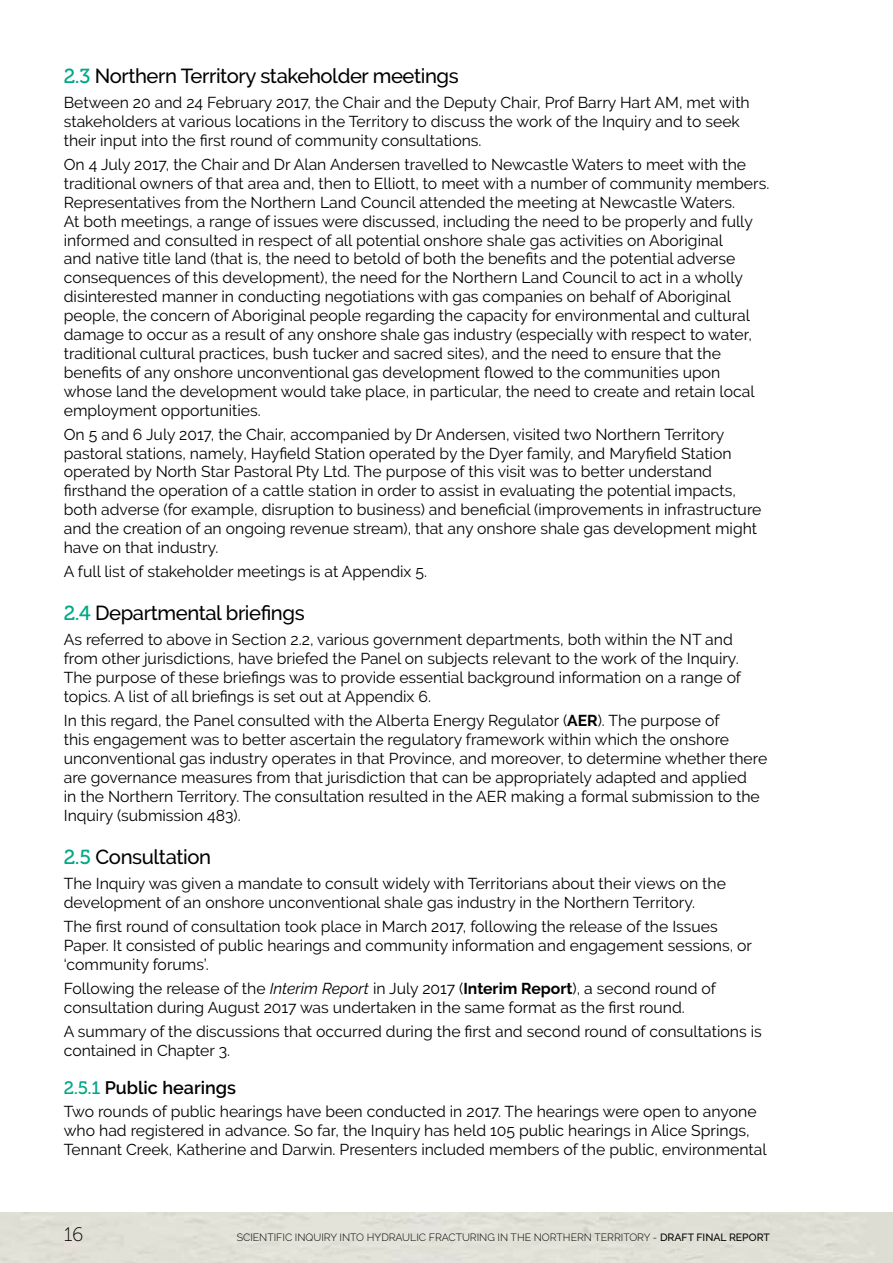
<style>
.page{position:relative;width:893px;height:1263px;background:#fff}
.page>*{position:absolute;margin:0;border:0;box-sizing:border-box;transform-origin:0 0}
.t1{font:500 20.25px "Raleway";letter-spacing:-.02em;color:#000}
.t2{font:19.5px "Museo 100";color:#000}
.t3{font:600 18px "Raleway";color:#000}
.t4{font:15.75px/18.9px "Raleway";color:#000}
.t5{font:300 10.5px "Raleway";color:#000}
.s1{font-family:"Museo 500";font-weight:400;color:#00a886}
.s2{font-weight:700}
.s3{font-style:italic}
.s4{font-weight:500}
</style>
<div class="page">
<div style="left:0;top:1213px;width:893px;height:50px;background:#e0e0d6"></div>
<p class="t1" style="left:64px;top:64px;width:397px"><span class="s1">2.3</span> Northern Territory stakeholder meetings</p>
<p class="t4" style="left:64px;top:93px;width:687px">Between 20 and 24 February 2017, the Chair and the Deputy Chair, Prof Barry Hart AM, met with stakeholders at various locations in the Territory to discuss the work of the Inquiry and to seek their input into the first round of community consultations.</p>
<p class="t4" style="left:64px;top:155px;width:707px">On 4 July 2017, the Chair and Dr Alan Andersen travelled to Newcastle Waters to meet with the traditional owners of that area and, then to Elliott, to meet with a number of community members.<br>Representatives from the Northern Land Council attended the meeting at Newcastle Waters.<br>At both meetings, a range of issues were discussed, including the need to be properly and fully informed and consulted in respect of all potential onshore shale gas activities on Aboriginal<br>and native title land (that is, the need to betold of both the benefits and the potential adverse consequences of this development), the need for the Northern Land Council to act in a wholly disinterested manner in conducting negotiations with gas companies on behalf of Aboriginal people, the concern of Aboriginal people regarding the capacity for environmental and cultural damage to occur as a result of any onshore shale gas industry (especially with respect to water, traditional cultural practices, bush tucker and sacred sites), and the need to ensure that the benefits of any onshore unconventional gas development flowed to the communities upon whose land the development would take place, in particular, the need to create and retain local employment opportunities.</p>
<p class="t4" style="left:64px;top:425px;width:699px">On 5 and 6 July 2017, the Chair, accompanied by Dr Andersen, visited two Northern Territory pastoral stations, namely, Hayfield Station operated by the Dyer family, and Maryfield Station operated by North Star Pastoral Pty Ltd. The purpose of this visit was to better understand firsthand the operation of a cattle station in order to assist in evaluating the potential impacts, both adverse (for example, disruption to business) and beneficial (improvements in infrastructure and the creation of an ongoing revenue stream), that any onshore shale gas development might have on that industry.</p>
<p class="t4" style="left:64px;top:562px;width:365px">A full list of stakeholder meetings is at Appendix 5.</p>
<p class="t1" style="left:64px;top:601px;width:242px"><span class="s1">2.4</span> Departmental briefings</p>
<p class="t4" style="left:64px;top:630px;width:679px">As referred to above in Section 2.2, various government departments, both within the NT and from other jurisdictions, have briefed the Panel on subjects relevant to the work of the Inquiry.<br>The purpose of these briefings was to provide essential background information on a range of topics. A list of all briefings is set out at Appendix 6.</p>
<p class="t4" style="left:64px;top:711px;width:705px">In this regard, the Panel consulted with the Alberta Energy Regulator (<span class="s2">AER</span>). The purpose of<br>this engagement was to better ascertain the regulatory framework within which the onshore unconventional gas industry operates in that Province, and moreover, to determine whether there are governance measures from that jurisdiction that can be appropriately adapted and applied<br>in the Northern Territory. The consultation resulted in the AER making a formal submission to the Inquiry (submission 483).</p>
<p class="t1" style="left:64px;top:845px;width:149px"><span class="s1">2.5</span> Consultation</p>
<p class="t4" style="left:64px;top:874px;width:664px">The Inquiry was given a mandate to consult widely with Territorians about their views on the development of an onshore unconventional shale gas industry in the Northern Territory.</p>
<p class="t4" style="left:64px;top:917px;width:690px">The first round of consultation took place in March 2017, following the release of the Issues<br>Paper. It consisted of public hearings and community information and engagement sessions, or ‘community forums’.</p>
<p class="t4" style="left:64px;top:979px;width:654px">Following the release of the <span class="s3">Interim Report</span> in July 2017 (<span class="s2">Interim Report</span>), a second round of consultation during August 2017 was undertaken in the same format as the first round.</p>
<p class="t4" style="left:64px;top:1022px;width:699px">A summary of the discussions that occurred during the first and second round of consultations is contained in Chapter 3.</p>
<p class="t3" style="left:64px;top:1077px;width:174px"><span class="s1">2.5.1</span> Public hearings</p>
<p class="t4" style="left:64px;top:1102px;width:704px">Two rounds of public hearings have been conducted in 2017. The hearings were open to anyone who had registered in advance. So far, the Inquiry has held 105 public hearings in Alice Springs,<br>Tennant Creek, Katherine and Darwin. Presenters included members of the public, environmental</p>
<p class="t2" style="left:64px;top:1224px;width:21px">16</p>
<p class="t5" style="left:237px;top:1231px;width:535px">SCIENTIFIC INQUIRY INTO HYDRAULIC FRACTURING IN THE NORTHERN TERRITORY - <span class="s4">DRAFT FINAL REPORT</span></p>
</div>
